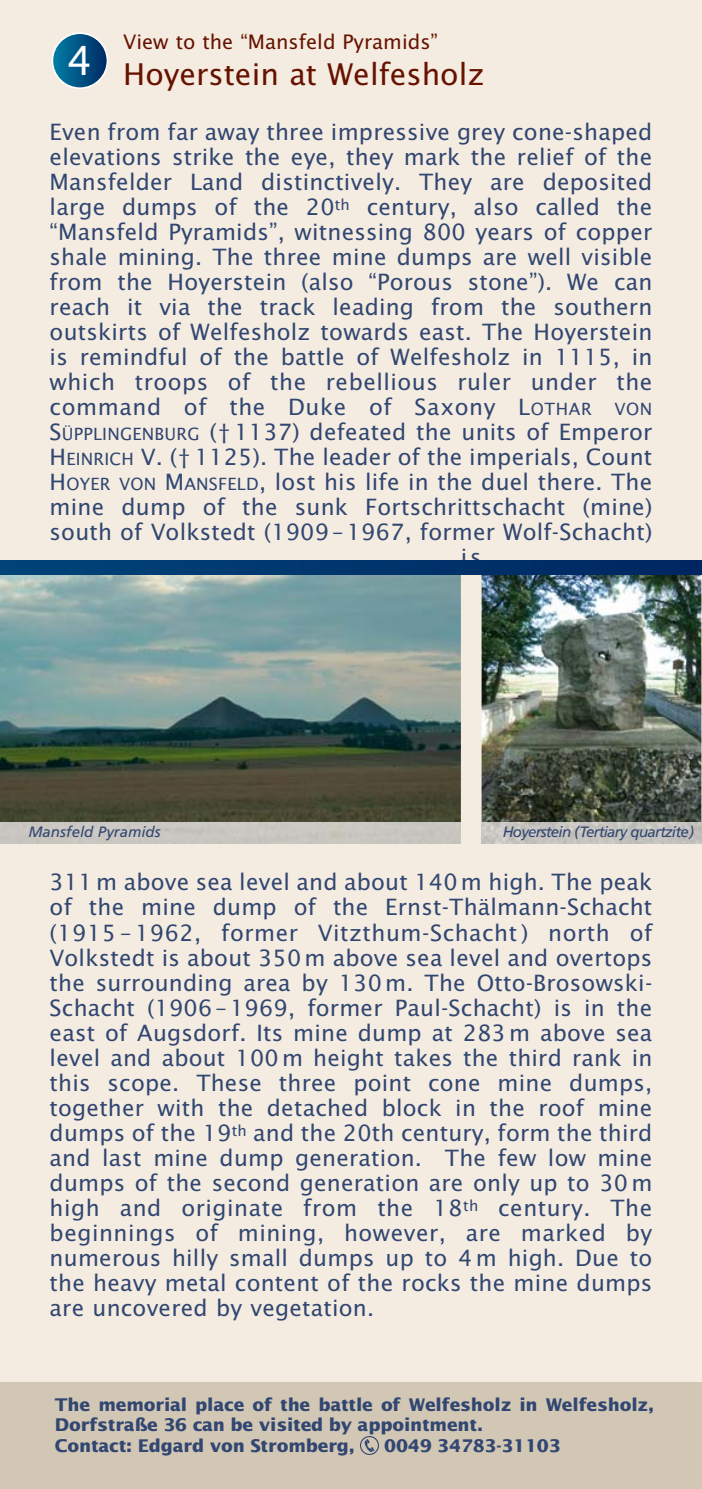
<style>
.page{position:relative;width:702px;height:1489px;background:#fff}
.page>*{position:absolute;margin:0;border:0;box-sizing:border-box;transform-origin:0 0}
.t1{font:30px "Lucida Sans";color:#671200}
.t2{font:22.5px/25px "Lucida Sans";letter-spacing:.01em;color:#314671;text-align:justify}
.t3{font:20px "Lucida Sans";color:#671200}
.t4{font:700 17.5px/20.8px "Lucida Sans";letter-spacing:-.01em;color:#314671}
.t5{font:17px "Lucida Sans";color:#314671}
.t6{font:italic 15px "Frutiger";letter-spacing:-.05em;color:#314671}
.t7{font:italic 15px "Frutiger";color:#314671}
.s1{font-size:17px}
</style>
<div class="page">
<div style="left:0;top:0;width:702px;height:1488px;background:#f4ece0"></div>
<div style="left:0;top:1382px;width:702px;height:106px;background:#d2c7b5"></div>
<svg style="left:52px;top:33px;width:55px;height:55px;background:#085988"></svg>
<div style="left:52px;top:32px;width:56px;height:57px;border:2px solid #fff;border-radius:50%"></div>
<img style="left:360px;top:1436px;width:18px;height:18px">
<img style="left:0;top:574px;width:461px;height:248px">
<img style="left:481px;top:574px;width:220px;height:248px">
<img style="left:481px;top:822px;width:220px;height:21px">
<svg style="left:0;top:560px;width:702px;height:14px;background:#00356c"></svg>
<p class="t3" style="left:123px;top:34px;width:316px">View to the “Mansfeld Pyramids”</p>
<h1 class="t1" style="left:67px;top:62px;width:419px"><sup>4</sup> Hoyerstein at Welfesholz</h1>
<p class="t2" style="left:50px;top:121px;width:604px">Even from far away three impressive grey cone-shaped elevations strike the eye, they mark the relief of the Mansfelder Land distinctively. They are deposited large dumps of the 20<sup>th</sup> century, also called the “Mansfeld Pyramids”, witnessing 800 years of copper shale mining. The three mine dumps are well visible from the Hoyerstein (also “Porous stone”). We can reach it via the track leading from the southern outskirts of Welfesholz towards east. The Hoyerstein is remindful of the battle of Welfesholz in 1115, in which troops of the rebellious ruler under the command of the Duke of Saxony L<span class="s1">OTHAR</span></p>
<p class="t5" style="left:614px;top:402px;width:39px">VON</p>
<p class="t2" style="left:50px;top:421px;width:604px">S<span class="s1">ÜPPLINGENBURG</span> († 1137) defeated the units of Emperor</p>
<p class="t2" style="left:50px;top:446px;width:604px">H<span class="s1">EINRICH</span> V. († 1125). The leader of the imperials, Count</p>
<p class="t2" style="left:50px;top:471px;width:604px">H<span class="s1">OYER VON</span> M<span class="s1">ANSFELD</span>, lost his life in the duel there. The</p>
<p class="t2" style="left:50px;top:496px;width:604px">mine dump of the sunk Fortschrittschacht (mine)</p>
<p class="t2" style="left:50px;top:521px;width:604px">south of Volkstedt (1909 – 1967, former Wolf-Schacht)</p>
<p class="t2" style="left:461px;top:546px;width:22px">is</p>
<p class="t7" style="left:28px;top:826px;width:134px">Mansfeld Pyramids</p>
<p class="t6" style="left:503px;top:826px;width:193px">Hoyerstein ( Tertiary quartzite )</p>
<p class="t2" style="left:50px;top:871px;width:604px">311 m above sea level and about 140 m high. The peak of the mine dump of the Ernst-Thälmann-Schacht (1915 – 1962, former Vitzthum-Schacht ) north of Volkstedt is about 350 m above sea level and overtops the surrounding area by 130 m. The Otto-Brosowski-Schacht (1906 – 1969, former Paul-Schacht) is in the east of Augsdorf. Its mine dump at 283 m above sea level and about 100 m height takes the third rank in this scope. These three point cone mine dumps, together with the detached block in the roof mine dumps of the 19<sup>th</sup> and the 20th century, form the third and last mine dump generation. The few low mine dumps of the second generation are only up to 30 m high and originate from the 18<sup>th</sup> century. The beginnings of mining, however, are marked by numerous hilly small dumps up to 4 m high. Due to the heavy metal content of the rocks the mine dumps are uncovered by vegetation.</p>
<p class="t4" style="left:55px;top:1394px;width:600px">The memorial place of the battle of Welfesholz in Welfesholz,<br>Dorfstraße 36 can be visited by appointment.<br>Contact: Edgard von Stromberg,</p>
<p class="t4" style="left:384px;top:1436px;width:178px">0049 34783-31103</p>
</div>
